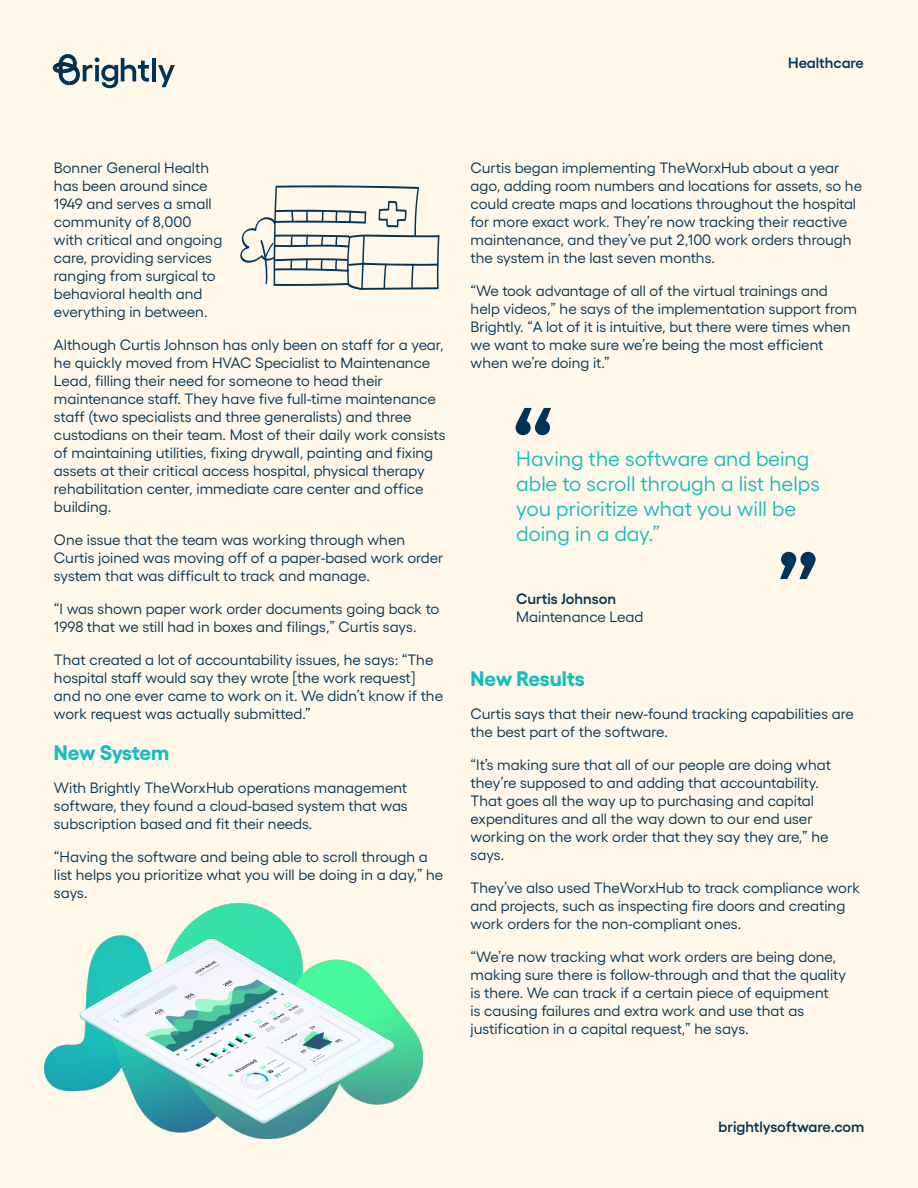
<style>
.page{position:relative;width:918px;height:1188px;background:#fff8e8}
.page>*{position:absolute;margin:0;border:0;box-sizing:border-box;transform-origin:0 0}
.t1{font:700 90px "Yellix";color:#003358}
.t2{font:21px/25.2px "Yellix";color:#17bcbe}
.t3{font:700 21px "Yellix";letter-spacing:-.01em;color:#17bcbe}
.t4{font:15px/18px "Yellix";color:#003358}
.t5{font:600 15px "Yellix";color:#003358}
</style>
<div class="page">
<svg style="left:53px;top:54px;width:24px;height:31px"></svg>
<svg style="left:83px;top:57px;width:66px;height:31px;background:#abb7b8"></svg>
<hr style="left:152px;top:58px;width:4px;height:23px;background:#003358">
<svg style="left:158px;top:65px;width:17px;height:22px"></svg>
<svg style="left:240px;top:185px;width:200px;height:105px;background:#dcdcd3"></svg>
<img style="left:45px;top:904px;width:377px;height:234px">
<img style="left:41px;top:922px;width:365px;height:211px">
<p class="t5" style="left:788px;top:51px;width:77px">Healthcare</p>
<p class="t4" style="left:54px;top:158px;width:170px">Bonner General Health has been around since<br>1949 and serves a small community of 8,000 with critical and ongoing care, providing services ranging from surgical to behavioral health and everything in between.</p>
<p class="t4" style="left:54px;top:335px;width:393px">Although Curtis Johnson has only been on staff for a year, he quickly moved from HVAC Specialist to Maintenance Lead, filling their need for someone to head their maintenance staff. They have five full-time maintenance staff (two specialists and three generalists) and three custodians on their team. Most of their daily work consists of maintaining utilities, fixing drywall, painting and fixing assets at their critical access hospital, physical therapy rehabilitation center, immediate care center and office building.</p>
<p class="t4" style="left:54px;top:530px;width:391px">One issue that the team was working through when<br>Curtis joined was moving off of a paper-based work order system that was difficult to track and manage.</p>
<p class="t4" style="left:54px;top:599px;width:387px">“I was shown paper work order documents going back to<br>1998 that we still had in boxes and filings,” Curtis says.</p>
<p class="t4" style="left:54px;top:650px;width:391px">That created a lot of accountability issues, he says: “The hospital staff would say they wrote [the work request] and no one ever came to work on it. We didn’t know if the work request was actually submitted.”</p>
<h2 class="t3" style="left:54px;top:735px;width:117px">New System</h2>
<p class="t4" style="left:54px;top:777px;width:355px;text-align:justify">With Brightly TheWorxHub operations management software, they found a cloud-based system that was subscription based and fit their needs.</p>
<p class="t4" style="left:54px;top:846px;width:391px">“Having the software and being able to scroll through a list helps you prioritize what you will be doing in a day,” he says.</p>
<p class="t4" style="left:471px;top:158px;width:393px">Curtis began implementing TheWorxHub about a year ago, adding room numbers and locations for assets, so he could create maps and locations throughout the hospital for more exact work. They’re now tracking their reactive maintenance, and they’ve put 2,100 work orders through the system in the last seven months.</p>
<p class="t4" style="left:471px;top:281px;width:388px">“We took advantage of all of the virtual trainings and help videos,” he says of the implementation support from Brightly. “A lot of it is intuitive, but there were times when we want to make sure we’re being the most efficient when we’re doing it.”</p>
<h1 class="t1" style="left:511px;top:375px;width:46px">“</h1>
<h2 class="t2" style="left:516px;top:444px;width:305px">Having the software and being able to scroll through a list helps you prioritize what you will be doing in a day.”</h2>
<p class="t5" style="left:516px;top:587px;width:101px">Curtis Johnson</p>
<p class="t4" style="left:516px;top:606px;width:129px">Maintenance Lead</p>
<h1 class="t1" style="left:820px;top:612px;width:46px;rotate:-180deg">“</h1>
<h2 class="t3" style="left:471px;top:661px;width:116px">New Results</h2>
<p class="t4" style="left:471px;top:703px;width:385px">Curtis says that their new-found tracking capabilities are the best part of the software.</p>
<p class="t4" style="left:471px;top:754px;width:362px">“It’s making sure that all of our people are doing what they’re supposed to and adding that accountability.<br>That goes all the way up to purchasing and capital expenditures and all the way down to our end user working on the work order that they say they are,” he says.</p>
<p class="t4" style="left:471px;top:877px;width:391px">They’ve also used TheWorxHub to track compliance work and projects, such as inspecting fire doors and creating work orders for the non-compliant ones.</p>
<p class="t4" style="left:471px;top:946px;width:377px">“We’re now tracking what work orders are being done, making sure there is follow-through and that the quality is there. We can track if a certain piece of equipment<br>is causing failures and extra work and use that as justification in a capital request,” he says.</p>
<p class="t5" style="left:719px;top:1115px;width:147px">brightlysoftware.com</p>
</div>
